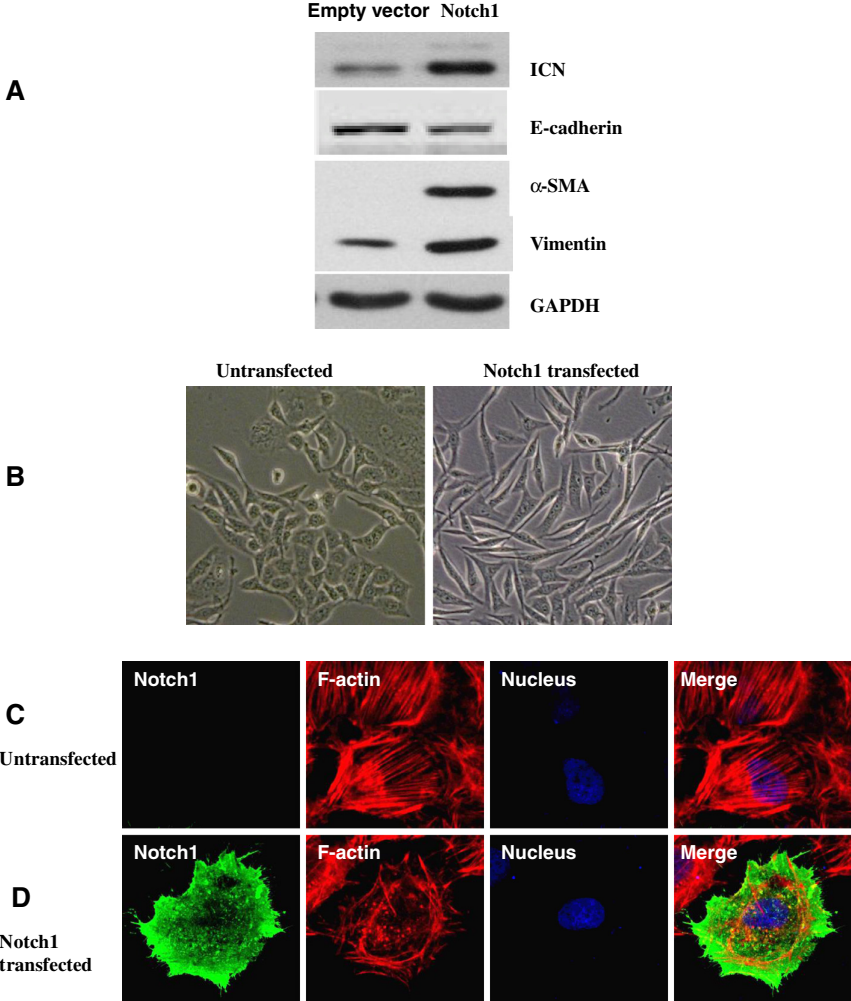
<style>
.page{position:relative;width:851px;height:1001px;background:#fff}
.page>*{position:absolute;margin:0;border:0;box-sizing:border-box;transform-origin:0 0}
.t1{font:700 27.5px "Helvetica";color:#000}
.t2{font:700 19.25px/23.2px "Times";color:#000}
.t3{font:700 19.25px "Helvetica";color:#fff}
.t4{font:700 19.25px "Helvetica";color:#000}
</style>
<div class="page">
<img style="left:314px;top:33px;width:198px;height:295px">
<img style="left:186px;top:387px;width:485px;height:237px">
<img style="left:122px;top:661px;width:728px;height:340px">
<h1 class="t1" style="left:6px;top:81px;width:21px">A</h1>
<h1 class="t1" style="left:6px;top:466px;width:21px">B</h1>
<p class="t4" style="left:307px;top:3px;width:124px">Empty vector</p>
<p class="t2" style="left:441px;top:0;width:61px">Notch1</p>
<p class="t2" style="left:530px;top:59px;width:37px">ICN</p>
<p class="t2" style="left:530px;top:117px;width:94px">E-cadherin</p>
<p class="t2" style="left:541px;top:175px;width:51px">-SMA</p>
<p class="t2" style="left:530px;top:233px;width:78px">Vimentin</p>
<p class="t2" style="left:530px;top:295px;width:71px">GAPDH</p>
<p class="t2" style="left:216px;top:360px;width:119px">Untransfected</p>
<p class="t2" style="left:483px;top:360px;width:158px">Notch1 transfected</p>
<h1 class="t1" style="left:6px;top:704px;width:21px">C</h1>
<p class="t2" style="left:0;top:748px;width:119px">Untransfected</p>
<p class="t3" style="left:134px;top:672px;width:67px">Notch1</p>
<p class="t3" style="left:317px;top:672px;width:65px">F-actin</p>
<p class="t3" style="left:501px;top:672px;width:77px">Nucleus</p>
<p class="t3" style="left:680px;top:672px;width:58px">Merge</p>
<h1 class="t1" style="left:11px;top:886px;width:21px">D</h1>
<p class="t2" style="left:0;top:931px;width:94px">Notch1 transfected</p>
<p class="t3" style="left:134px;top:845px;width:67px">Notch1</p>
<p class="t3" style="left:317px;top:845px;width:65px">F-actin</p>
<p class="t3" style="left:680px;top:845px;width:58px">Merge</p>
<p class="t3" style="left:501px;top:845px;width:77px">Nucleus</p>
</div>
